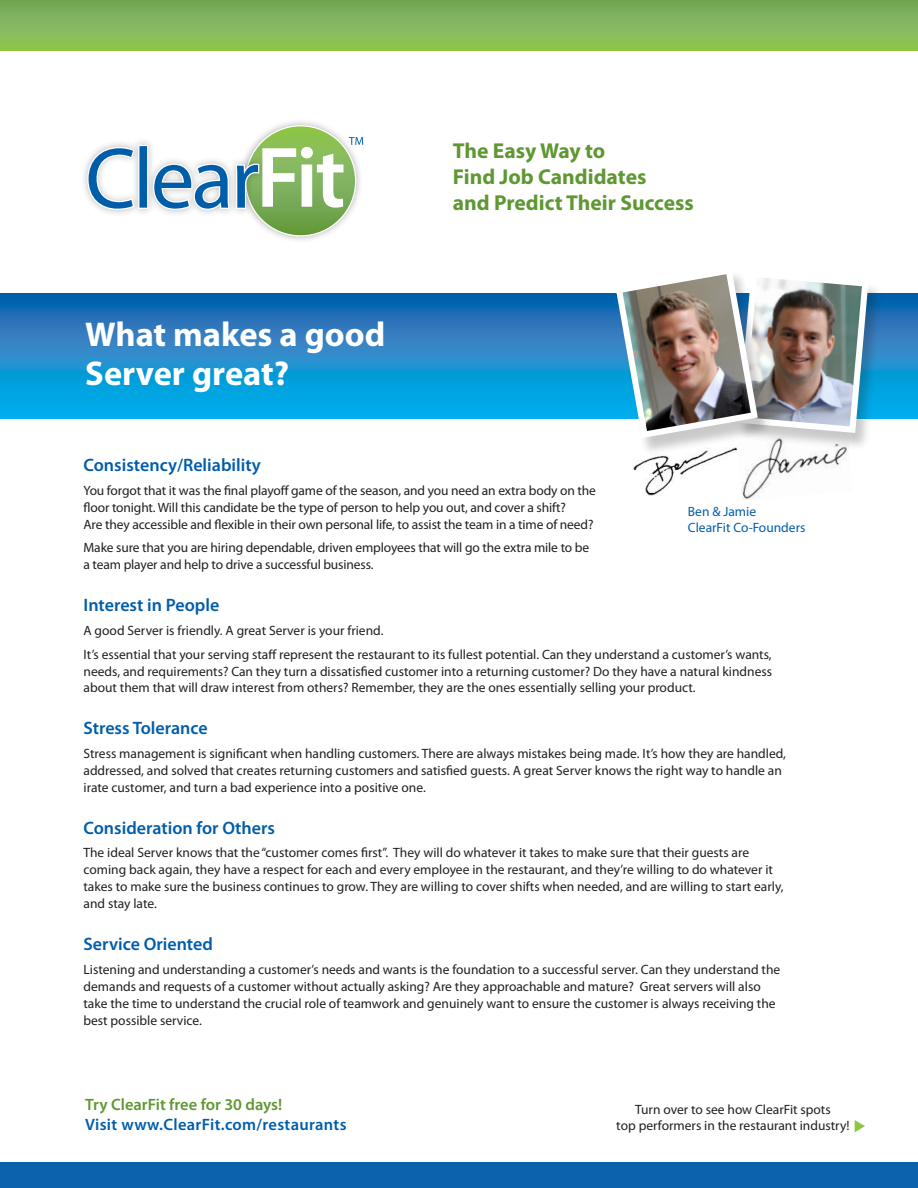
<style>
.page{position:relative;width:918px;height:1188px;background:#fff}
.page>*{position:absolute;margin:0;border:0;box-sizing:border-box;transform-origin:0 0}
.t1{font:700 34.5px/39px "Myriad Pro";color:#fff}
.t2{font:700 21.6px/26px "Myriad Pro";color:#5f9832}
.t3{font:600 18px "Myriad Pro";color:#005daa}
.t4{font:600 16.5px/19.8px "Myriad Pro";letter-spacing:.01em;color:#005daa}
.t5{font:13.5px/17px "Myriad Pro";color:#231f20}
.t6{font:13.5px/16.2px "Myriad Pro";color:#005daa}
.s1{color:#5f9832}
</style>
<div class="page">
<img style="left:633px;top:456px;width:87px;height:39px">
<img style="left:742px;top:451px;width:105px;height:49px">
<div style="left:238px;top:118px;width:126px;height:126px;background:#231f20;opacity:.36"></div>
<svg style="left:246px;top:126px;width:110px;height:110px;background:#80b355"></svg>
<div style="left:80px;top:138px;width:187px;height:79px;background:#231f20;opacity:.3"></div>
<svg style="left:86px;top:144px;width:257px;height:67px"></svg>
<svg style="left:349px;top:137px;width:14px;height:8px"></svg>
<svg style="left:0;top:293px;width:918px;height:125px;background:#168acb"></svg>
<div style="left:0;top:1162px;width:918px;height:26px;background:#0b63ad"></div>
<div style="left:737px;top:273px;width:146px;height:178px;background:#231f20;opacity:.24"></div>
<div style="left:615px;top:270px;width:157px;height:186px;background:#231f20;opacity:.24"></div>
<img style="left:612px;top:270px;width:260px;height:171px">
<svg style="left:0;top:0;width:918px;height:51px;background:#82b658"></svg>
<svg style="left:855px;top:1120px;width:10px;height:12px"></svg>
<p class="t1" style="left:85px;top:315px;width:302px">What makes a good<br>Server great?</p>
<p class="t2" style="left:453px;top:138px;width:242px">The Easy Way to<br>Find Job Candidates<br>and Predict Their Success</p>
<p class="t3" style="left:84px;top:455px;width:179px">Consistency/Reliability</p>
<p class="t5" style="left:84px;top:482px;width:514px">You forgot that it was the final playoff game of the season, and you need an extra body on the floor tonight. Will this candidate be the type of person to help you out, and cover a shift?<br>Are they accessible and flexible in their own personal life, to assist the team in a time of need?</p>
<p class="t5" style="left:84px;top:540px;width:507px">Make sure that you are hiring dependable, driven employees that will go the extra mile to be a team player and help to drive a successful business.</p>
<p class="t3" style="left:84px;top:595px;width:137px">Interest in People</p>
<p class="t5" style="left:84px;top:622px;width:301px">A good Server is friendly. A great Server is your friend.</p>
<p class="t5" style="left:84px;top:646px;width:690px;text-align:justify">It’s essential that your serving staff represent the restaurant to its fullest potential. Can they understand a customer’s wants, needs, and requirements? Can they turn a dissatisfied customer into a returning customer? Do they have a natural kindness about them that will draw interest from others? Remember, they are the ones essentially selling your product.</p>
<p class="t3" style="left:84px;top:718px;width:126px">Stress Tolerance</p>
<p class="t5" style="left:84px;top:745px;width:704px">Stress management is significant when handling customers. There are always mistakes being made. It’s how they are handled, addressed, and solved that creates returning customers and satisfied guests. A great Server knows the right way to handle an irate customer, and turn a bad experience into a positive one.</p>
<p class="t3" style="left:84px;top:818px;width:193px">Consideration for Others</p>
<p class="t5" style="left:84px;top:845px;width:702px">The ideal Server knows that the “customer comes first”. They will do whatever it takes to make sure that their guests are coming back again, they have a respect for each and every employee in the restaurant, and they’re willing to do whatever it takes to make sure the business continues to grow. They are willing to cover shifts when needed, and are willing to start early, and stay late.</p>
<p class="t3" style="left:84px;top:934px;width:131px">Service Oriented</p>
<p class="t5" style="left:84px;top:961px;width:698px">Listening and understanding a customer’s needs and wants is the foundation to a successful server. Can they understand the demands and requests of a customer without actually asking? Are they approachable and mature? Great servers will also take the time to understand the crucial role of teamwork and genuinely want to ensure the customer is always receiving the best possible service.</p>
<p class="t6" style="left:688px;top:504px;width:119px">Ben &amp; Jamie<br>ClearFit Co-Founders</p>
<p class="t4" style="left:85px;top:1095px;width:263px"><span class="s1">Try ClearFit free for 30 days!<br></span>Visit www.ClearFit.com/restaurants</p>
<p class="t5" style="left:616px;top:1102px;width:235px;line-height:16.2px;text-align:center">Turn over to see how ClearFit spots<br>top performers in the restaurant industry!</p>
</div>
